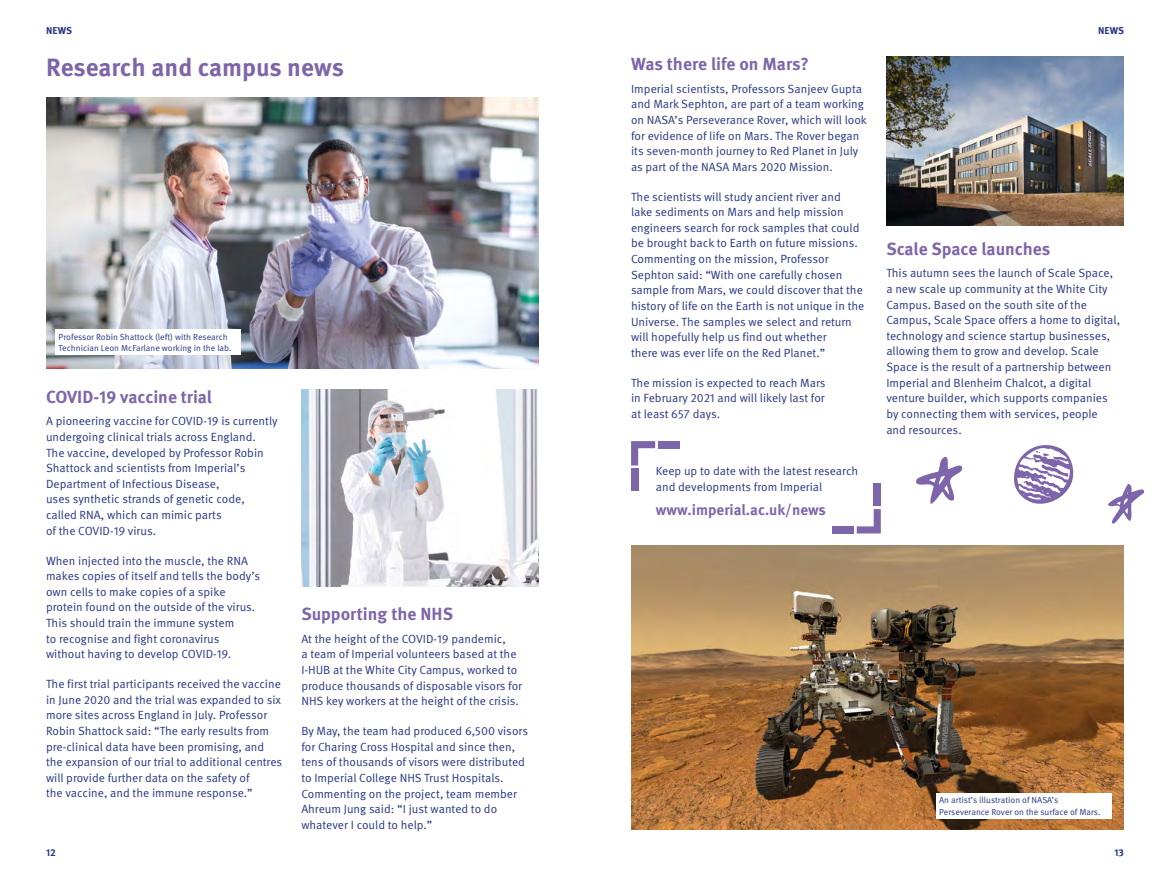
<style>
.page{position:relative;width:1170px;height:886px;background:#fff}
.page>*{position:absolute;margin:0;border:0;box-sizing:border-box;transform-origin:0 0}
.t1{font:700 25px "Meta OT";letter-spacing:-.005em;color:#7e65aa}
.t2{font:700 17.5px "Meta OT";color:#7e65aa}
.t3{font:700 15px "Meta OT";color:#7e65aa}
.t4{font:11.88px/15.6px "Meta OT Norm";color:#283583}
.t5{font:700 10px "Meta OT";letter-spacing:.005em;color:#283583}
.t6{font:8.75px/11.2px "Meta OT Norm";color:#283583}
</style>
<div class="page">
<img style="left:631px;top:545px;width:492px;height:284px">
<img style="left:46px;top:97px;width:493px;height:272px">
<div style="left:55px;top:330px;width:186px;height:25px;background:#fff"></div>
<div style="left:935px;top:793px;width:176px;height:26px;background:#fff"></div>
<img style="left:301px;top:389px;width:238px;height:197px">
<img style="left:886px;top:57px;width:237px;height:169px">
<svg style="left:631px;top:441px;width:24px;height:24px"></svg>
<div style="left:631px;top:469px;width:7px;height:22px;background:#7e65aa"></div>
<div style="left:658px;top:441px;width:22px;height:7px;background:#7e65aa"></div>
<svg style="left:856px;top:509px;width:24px;height:24px"></svg>
<div style="left:873px;top:484px;width:7px;height:22px;background:#7e65aa"></div>
<div style="left:831px;top:526px;width:22px;height:7px;background:#7e65aa"></div>
<svg style="left:1014px;top:445px;width:60px;height:59px"></svg>
<svg style="left:916px;top:456px;width:46px;height:48px"></svg>
<svg style="left:1108px;top:484px;width:37px;height:40px"></svg>
<p class="t5" style="left:46px;top:24px;width:27px">NEWS</p>
<p class="t5" style="left:1097px;top:24px;width:27px">NEWS</p>
<h2 class="t2" style="left:631px;top:53px;width:179px">Was there life on Mars?</h2>
<p class="t4" style="left:631px;top:81px;width:237px">Imperial scientists, Professors Sanjeev Gupta and Mark Sephton, are part of a team working on NASA’s Perseverance Rover, which will look for evidence of life on Mars. The Rover began its seven-month journey to Red Planet in July as part of the NASA Mars 2020 Mission.</p>
<p class="t4" style="left:631px;top:189px;width:235px">The scientists will study ancient river and lake sediments on Mars and help mission engineers search for rock samples that could be brought back to Earth on future missions.<br>Commenting on the mission, Professor Sephton said: “With one carefully chosen sample from Mars, we could discover that the history of life on the Earth is not unique in the Universe. The samples we select and return will hopefully help us find out whether<br>there was ever life on the Red Planet.”</p>
<p class="t4" style="left:631px;top:375px;width:196px;text-align:justify">The mission is expected to reach Mars in February 2021 and will likely last for at least 657 days.</p>
<h1 class="t1" style="left:46px;top:51px;width:299px">Research and campus news</h1>
<h2 class="t2" style="left:886px;top:237px;width:166px">Scale Space launches</h2>
<p class="t4" style="left:886px;top:265px;width:235px">This autumn sees the launch of Scale Space, a new scale up community at the White City Campus. Based on the south site of the Campus, Scale Space offers a home to digital, technology and science startup businesses, allowing them to grow and develop. Scale Space is the result of a partnership between Imperial and Blenheim Chalcot, a digital venture builder, which supports companies by connecting them with services, people and resources.</p>
<p class="t6" style="left:59px;top:331px;width:174px">Professor Robin Shattock (left) with Research<br>Technician Leon McFarlane working in the lab.</p>
<h2 class="t2" style="left:46px;top:385px;width:167px">COVID-19 vaccine trial</h2>
<p class="t4" style="left:46px;top:413px;width:233px">A pioneering vaccine for COVID-19 is currently undergoing clinical trials across England.<br>The vaccine, developed by Professor Robin Shattock and scientists from Imperial’s Department of Infectious Disease,<br>uses synthetic strands of genetic code, called RNA, which can mimic parts<br>of the COVID-19 virus.</p>
<p class="t4" style="left:46px;top:553px;width:216px">When injected into the muscle, the RNA makes copies of itself and tells the body’s own cells to make copies of a spike protein found on the outside of the virus.<br>This should train the immune system<br>to recognise and fight coronavirus without having to develop COVID-19.</p>
<p class="t4" style="left:46px;top:676px;width:238px">The first trial participants received the vaccine in June 2020 and the trial was expanded to six more sites across England in July. Professor Robin Shattock said: “The early results from pre-clinical data have been promising, and the expansion of our trial to additional centres will provide further data on the safety of<br>the vaccine, and the immune response.”</p>
<p class="t4" style="left:656px;top:463px;width:204px">Keep up to date with the latest research and developments from Imperial</p>
<p class="t3" style="left:656px;top:501px;width:172px">www.imperial.ac.uk/news</p>
<h2 class="t2" style="left:301px;top:603px;width:153px">Supporting the NHS</h2>
<p class="t4" style="left:301px;top:631px;width:222px">At the height of the COVID-19 pandemic,<br>a team of Imperial volunteers based at the I-HUB at the White City Campus, worked to produce thousands of disposable visors for NHS key workers at the height of the crisis.</p>
<p class="t4" style="left:301px;top:723px;width:228px">By May, the team had produced 6,500 visors for Charing Cross Hospital and since then, tens of thousands of visors were distributed to Imperial College NHS Trust Hospitals.<br>Commenting on the project, team member Ahreum Jung said: “I just wanted to do whatever I could to help.”</p>
<p class="t6" style="left:939px;top:795px;width:163px">An artist’s illustration of NASA’s<br>Perseverance Rover on the surface of Mars.</p>
<p class="t5" style="left:46px;top:846px;width:11px">12</p>
<p class="t5" style="left:1114px;top:846px;width:11px">13</p>
</div>
